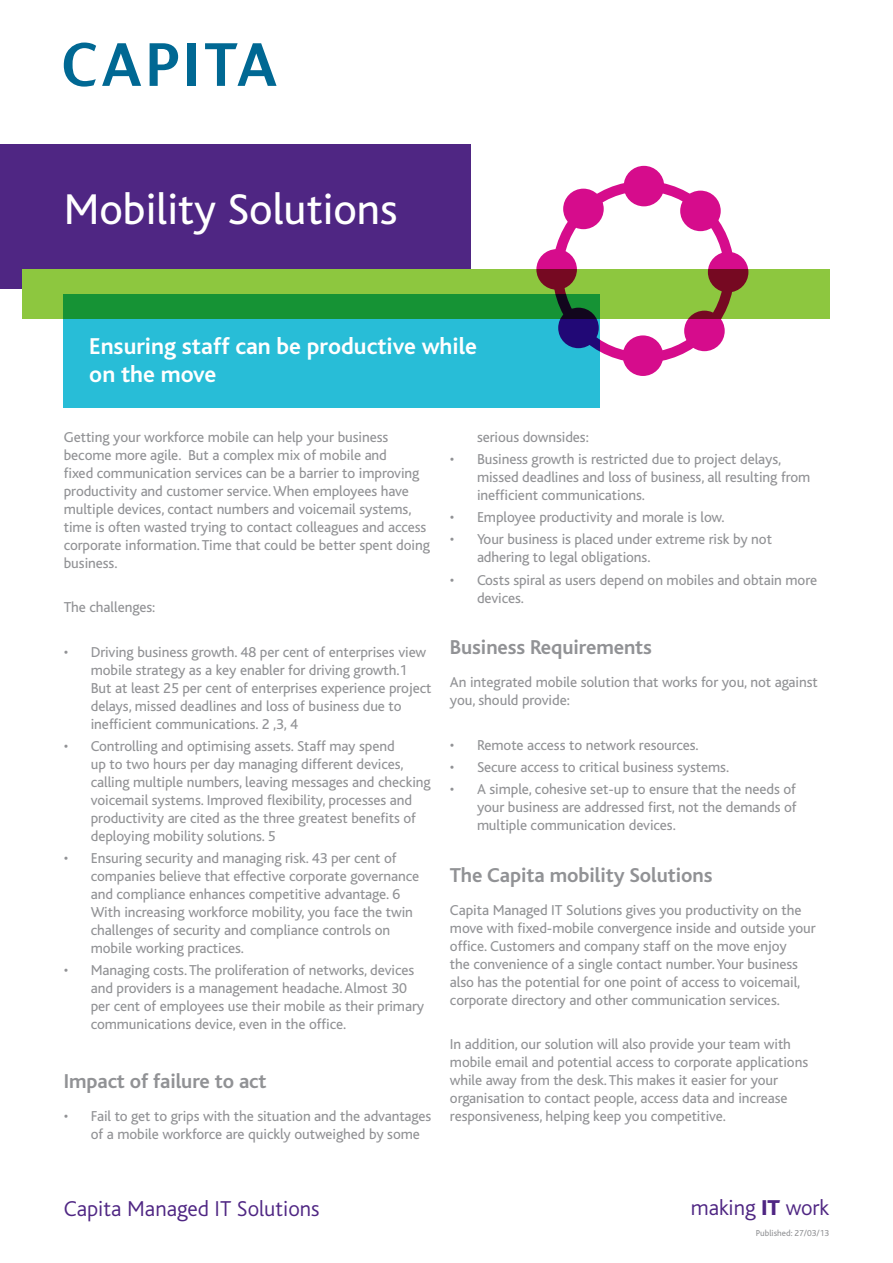
<style>
.page{position:relative;width:893px;height:1263px;background:#fff}
.page>*{position:absolute;margin:0;border:0;box-sizing:border-box;transform-origin:0 0}
.t1{font:45px "Bliss";color:#fff}
.t2{font:700 24px/28.8px "Bliss";color:#fff}
.t3{font:300 22.5px "Bliss";color:#4f2683}
.t4{font:700 21px "Bliss";letter-spacing:-.005em;color:#919295}
.t5{font:15px/18px "Bliss";letter-spacing:-.005em;color:#919295}
.t6{font:9px "Bliss";color:#919295}
.s1{font-weight:800}
</style>
<div class="page">
<div style="left:0;top:145px;width:471px;height:144px;background:#4f2683"></div>
<svg style="left:150px;top:43px;width:28px;height:43px"></svg>
<div style="left:188px;top:43px;width:8px;height:43px;background:#006893"></div>
<svg style="left:64px;top:43px;width:32px;height:44px"></svg>
<svg style="left:102px;top:43px;width:39px;height:43px"></svg>
<svg style="left:205px;top:43px;width:72px;height:43px"></svg>
<div style="left:22px;top:269px;width:807px;height:50px;background:#8dc73f"></div>
<svg style="left:63px;top:294px;width:537px;height:113px;background:#24b3b3"></svg>
<div style="left:553px;top:181px;width:181px;height:182px;border:10px solid #d60c8c;border-radius:50%"></div>
<div style="left:624px;top:166px;width:40px;height:40px;background:#d60c8c;border-radius:50%"></div>
<div style="left:623px;top:335px;width:40px;height:41px;background:#d60c8c;border-radius:50%"></div>
<svg style="left:708px;top:252px;width:40px;height:40px"></svg>
<svg style="left:536px;top:249px;width:41px;height:41px"></svg>
<svg style="left:684px;top:311px;width:41px;height:40px"></svg>
<div style="left:680px;top:191px;width:41px;height:40px;background:#d60c8c;border-radius:50%"></div>
<div style="left:563px;top:189px;width:41px;height:40px;background:#d60c8c;border-radius:50%"></div>
<svg style="left:558px;top:308px;width:41px;height:40px"></svg>
<h1 class="t1" style="left:64px;top:186px;width:335px">Mobility Solutions</h1>
<h2 class="t2" style="left:89px;top:332px;width:389px">Ensuring staff can be productive while on the move</h2>
<p class="t5" style="left:64px;top:428px;width:368px">Getting your workforce mobile can help your business become more agile. But a complex mix of mobile and<br>fixed communication services can be a barrier to improving productivity and customer service. When employees have multiple devices, contact numbers and voicemail systems, time is often wasted trying to contact colleagues and access corporate information. Time that could be better spent doing business.</p>
<p class="t5" style="left:64px;top:598px;width:93px">The challenges:</p>
<p class="t5" style="left:91px;top:643px;width:342px;text-indent:-27px">• Driving business growth. 48 per cent of enterprises view mobile strategy as a key enabler for driving growth.1<br>But at least 25 per cent of enterprises experience project delays, missed deadlines and loss of business due to inefficient communications. 2 ,3, 4</p>
<p class="t5" style="left:91px;top:737px;width:342px;text-indent:-27px">• Controlling and optimising assets. Staff may spend<br>up to two hours per day managing different devices, calling multiple numbers, leaving messages and checking voicemail systems. Improved flexibility, processes and productivity are cited as the three greatest benefits of deploying mobility solutions. 5</p>
<p class="t5" style="left:91px;top:849px;width:330px;text-indent:-27px">• Ensuring security and managing risk. 43 per cent of companies believe that effective corporate governance and compliance enhances competitive advantage. 6<br>With increasing workforce mobility, you face the twin challenges of security and compliance controls on mobile working practices.</p>
<p class="t5" style="left:91px;top:962px;width:335px;text-indent:-27px">• Managing costs. The proliferation of networks, devices and providers is a management headache. Almost 30 per cent of employees use their mobile as their primary communications device, even in the office.</p>
<h3 class="t4" style="left:64px;top:1070px;width:204px">Impact of failure to act</h3>
<p class="t5" style="left:91px;top:1107px;width:342px;text-indent:-27px">• Fail to get to grips with the situation and the advantages of a mobile workforce are quickly outweighed by some</p>
<p class="t5" style="left:477px;top:428px;width:113px">serious downsides:</p>
<p class="t5" style="left:477px;top:450px;width:335px;text-indent:-27px">• Business growth is restricted due to project delays, missed deadlines and loss of business, all resulting from inefficient communications.</p>
<p class="t5" style="left:450px;top:508px;width:276px">• Employee productivity and morale is low.</p>
<p class="t5" style="left:477px;top:531px;width:297px;text-indent:-27px">• Your business is placed under extreme risk by not adhering to legal obligations.</p>
<p class="t5" style="left:477px;top:571px;width:342px;text-indent:-27px">• Costs spiral as users depend on mobiles and obtain more devices.</p>
<h3 class="t4" style="left:450px;top:637px;width:204px">Business Requirements</h3>
<p class="t5" style="left:450px;top:673px;width:369px">An integrated mobile solution that works for you, not against you, should provide:</p>
<p class="t5" style="left:450px;top:736px;width:250px">• Remote access to network resources.</p>
<p class="t5" style="left:450px;top:758px;width:281px">• Secure access to critical business systems.</p>
<p class="t5" style="left:477px;top:780px;width:321px;text-align:justify;text-indent:-27px">• A simple, cohesive set-up to ensure that the needs of your business are addressed first, not the demands of multiple communication devices.</p>
<h3 class="t4" style="left:450px;top:864px;width:264px">The Capita mobility Solutions</h3>
<p class="t5" style="left:450px;top:901px;width:367px">Capita Managed IT Solutions gives you productivity on the move with fixed-mobile convergence inside and outside your office. Customers and company staff on the move enjoy<br>the convenience of a single contact number. Your business also has the potential for one point of access to voicemail, corporate directory and other communication services.</p>
<p class="t5" style="left:450px;top:1035px;width:360px">In addition, our solution will also provide your team with mobile email and potential access to corporate applications while away from the desk. This makes it easier for your organisation to contact people, access data and increase responsiveness, helping keep you competitive.</p>
<h3 class="t3" style="left:64px;top:1197px;width:257px">Capita Managed IT Solutions</h3>
<h3 class="t3" style="left:691px;top:1196px;width:140px">making <span class="s1">IT</span> work</h3>
<p class="t6" style="left:756px;top:1228px;width:75px">Published: 27/03/13</p>
</div>
